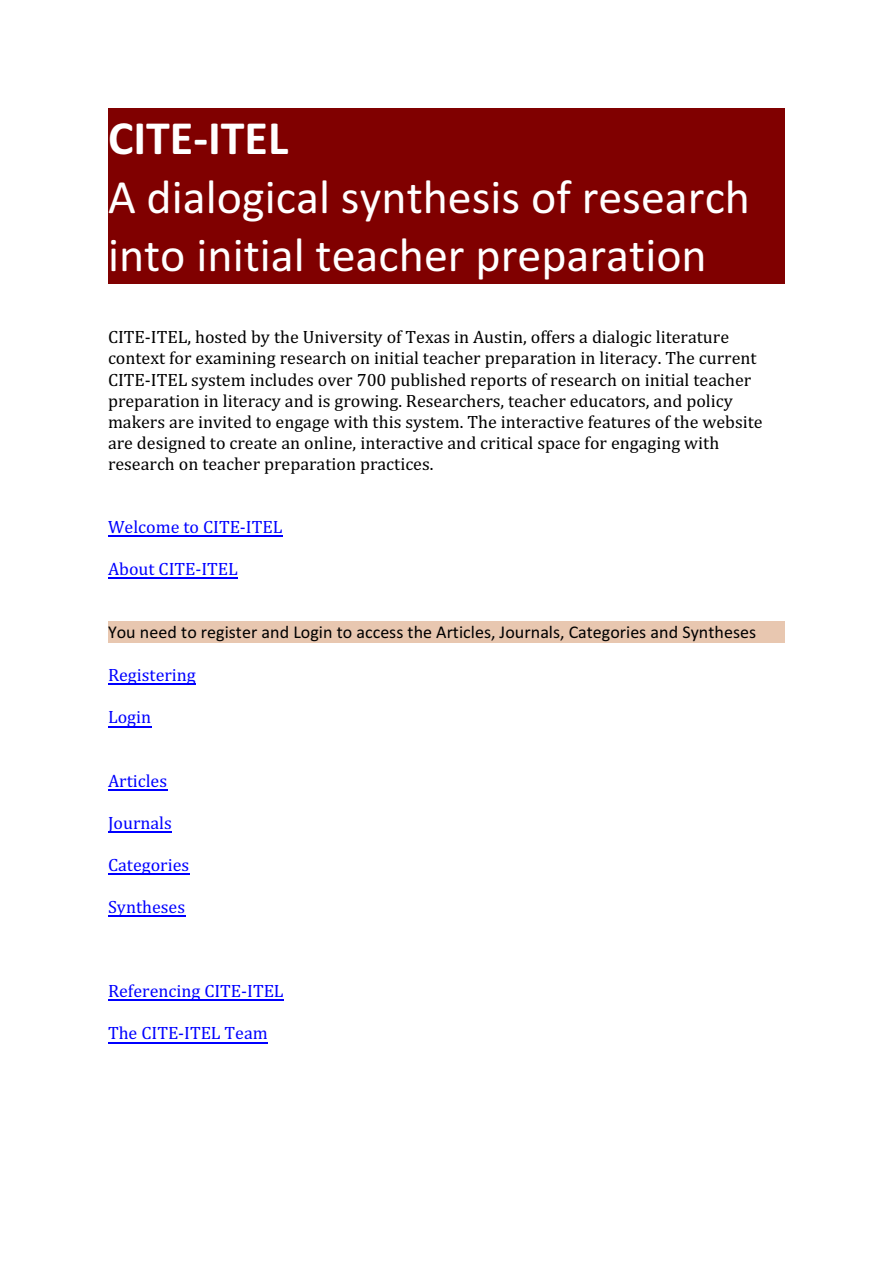
<style>
.page{position:relative;width:893px;height:1263px;background:#fff}
.page>*{position:absolute;margin:0;border:0;box-sizing:border-box;transform-origin:0 0}
.t1{font:48px/58.7px "Calibri";color:#fff}
.t2{font:700 48px "Calibri";color:#fff}
.t3{font:18px/21px "Cambria";color:#000}
.t4{font:18px "Cambria";color:#00f}
.t5{font:18px "Calibri";color:#000}
</style>
<div class="page">
<div style="left:108px;top:108px;width:677px;height:58px;background:#800000"></div>
<div style="left:108px;top:167px;width:677px;height:117px;background:#800000"></div>
<div style="left:108px;top:621px;width:677px;height:22px;background:#e8c7b0"></div>
<hr style="left:108px;top:536px;width:174px;height:1px;background:#00f">
<hr style="left:108px;top:578px;width:130px;height:1px;background:#00f">
<hr style="left:108px;top:684px;width:88px;height:1px;background:#00f">
<hr style="left:108px;top:726px;width:43px;height:1px;background:#00f">
<hr style="left:108px;top:789px;width:59px;height:1px;background:#00f">
<hr style="left:108px;top:831px;width:64px;height:1px;background:#00f">
<hr style="left:108px;top:873px;width:81px;height:1px;background:#00f">
<hr style="left:108px;top:915px;width:77px;height:2px;background:#00f">
<hr style="left:108px;top:1000px;width:176px;height:1px;background:#00f">
<hr style="left:108px;top:1042px;width:160px;height:1px;background:#00f">
<h1 class="t2" style="left:108px;top:118px;width:182px">CITE-ITEL</h1>
<h1 class="t1" style="left:108px;top:171px;width:644px">A dialogical synthesis of research into initial teacher preparation</h1>
<p class="t3" style="left:108px;top:328px;width:656px">CITE-ITEL, hosted by the University of Texas in Austin, offers a dialogic literature context for examining research on initial teacher preparation in literacy. The current CITE-ITEL system includes over 700 published reports of research on initial teacher preparation in literacy and is growing. Researchers, teacher educators, and policy makers are invited to engage with this system. The interactive features of the website are designed to create an online, interactive and critical space for engaging with research on teacher preparation practices.</p>
<p class="t4" style="left:108px;top:519px;width:176px">Welcome to CITE-ITEL</p>
<p class="t4" style="left:108px;top:561px;width:131px">About CITE-ITEL</p>
<p class="t5" style="left:108px;top:625px;width:649px">You need to register and Login to access the Articles, Journals, Categories and Syntheses</p>
<p class="t4" style="left:108px;top:667px;width:89px">Registering</p>
<p class="t4" style="left:108px;top:709px;width:45px">Login</p>
<p class="t4" style="left:108px;top:772px;width:61px">Articles</p>
<p class="t4" style="left:108px;top:815px;width:65px">Journals</p>
<p class="t4" style="left:108px;top:857px;width:83px">Categories</p>
<p class="t4" style="left:108px;top:899px;width:79px">Syntheses</p>
<p class="t4" style="left:108px;top:983px;width:177px">Referencing CITE-ITEL</p>
<p class="t4" style="left:108px;top:1025px;width:161px">The CITE-ITEL Team</p>
</div>
